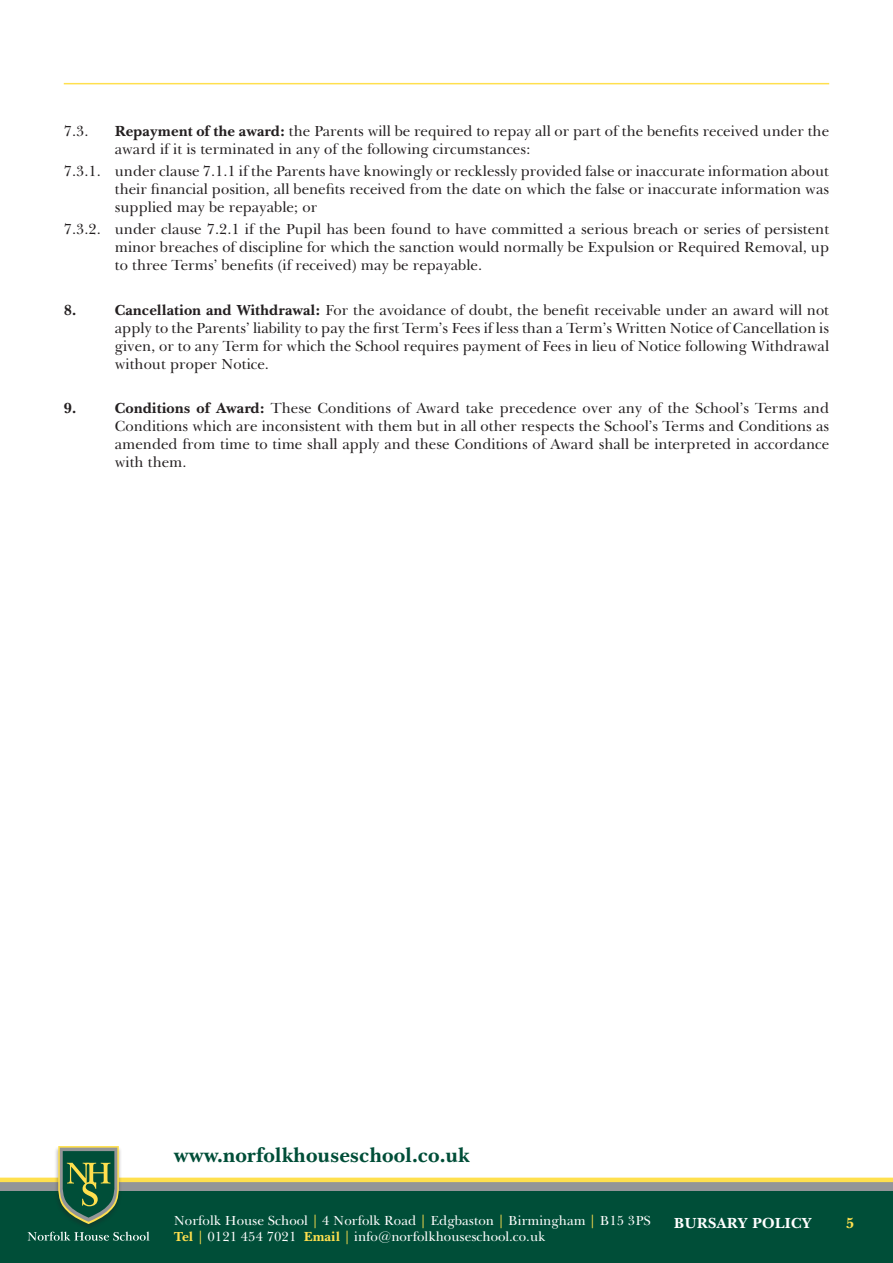
<style>
.page{position:relative;width:893px;height:1263px;background:#fff}
.page>*{position:absolute;margin:0;border:0;box-sizing:border-box;transform-origin:0 0}
.t1{font:700 21px "New Baskerville IT Cby BT";color:#004e38}
.copy{font:15px/18px "Baskerville BT";color:#231f20;text-align:justify}
.t2{font:700 15px "New Baskerville IT Cby BT";color:#fff}
.copy-2{font:700 15px "New Baskerville IT Cby BT";color:#231f20}
.t3{font:700 15px "New Baskerville IT Cby BT";color:#ffe04e}
.t4{font:13.5px "Baskerville BT";color:#fff}
.s1{font-family:"New Baskerville IT Cby BT";font-weight:700}
.s2{color:#ffe04e}
.s3{font-family:"New Baskerville IT Cby BT";font-weight:700;color:#ffe04e}
</style>
<div class="page">
<div style="left:0;top:1191px;width:893px;height:72px;background:#004e38"></div>
<div style="left:0;top:1180px;width:893px;height:11px;background:#939598"></div>
<div style="left:0;top:1177px;width:893px;height:5px;background:#ffe04e"></div>
<svg style="left:28px;top:1231px;width:121px;height:10px"></svg>
<div style="left:55px;top:1146px;width:67px;height:84px;background:#231f20;opacity:.32"></div>
<svg style="left:58px;top:1146px;width:61px;height:78px"></svg>
<hr style="left:64px;top:83px;width:765px;height:1px;background:#ffe04e">
<p class="copy" style="left:64px;top:122px;width:26px">7.3.</p>
<p class="copy" style="left:115px;top:122px;width:716px"><span class="s1">Repayment of the award:</span> the Parents will be required to repay all or part of the benefits received under the award if it is terminated in any of the following circumstances:</p>
<p class="copy" style="left:115px;top:162px;width:716px;text-indent:-51px">7.3.1. under clause 7.1.1 if the Parents have knowingly or recklessly provided false or inaccurate information about their financial position, all benefits received from the date on which the false or inaccurate information was supplied may be repayable; or</p>
<p class="copy" style="left:115px;top:220px;width:716px;text-indent:-51px">7.3.2. under clause 7.2.1 if the Pupil has been found to have committed a serious breach or series of persistent minor breaches of discipline for which the sanction would normally be Expulsion or Required Removal, up to three Terms’ benefits (if received) may be repayable.</p>
<p class="copy-2" style="left:64px;top:300px;width:14px">8.</p>
<p class="copy" style="left:115px;top:301px;width:716px"><span class="s1">Cancellation and Withdrawal:</span> For the avoidance of doubt, the benefit receivable under an award will not apply to the Parents’ liability to pay the first Term’s Fees if less than a Term’s Written Notice of Cancellation is given, or to any Term for which the School requires payment of Fees in lieu of Notice following Withdrawal without proper Notice.</p>
<p class="copy-2" style="left:64px;top:399px;width:14px">9.</p>
<p class="copy" style="left:115px;top:399px;width:716px"><span class="s1">Conditions of Award:</span> These Conditions of Award take precedence over any of the School’s Terms and Conditions which are inconsistent with them but in all other respects the School’s Terms and Conditions as amended from time to time shall apply and these Conditions of Award shall be interpreted in accordance with them.</p>
<p class="t1" style="left:174px;top:1142px;width:297px">www.norfolkhouseschool.co.uk</p>
<p class="t4" style="left:174px;top:1211px;width:479px">Norfolk House School <span class="s2">|</span> 4 Norfolk Road <span class="s2">|</span> Edgbaston <span class="s2">|</span> Birmingham <span class="s2">|</span> B15 3PS</p>
<p class="t4" style="left:174px;top:1228px;width:373px"><span class="s3">Tel</span> <span class="s2">|</span> 0121 454 7021 <span class="s3">Email</span> <span class="s2">|</span> info@norfolkhouseschool.co.uk</p>
<p class="t2" style="left:674px;top:1213px;width:140px">BURSARY POLICY</p>
<p class="t3" style="left:846px;top:1213px;width:10px">5</p>
</div>
